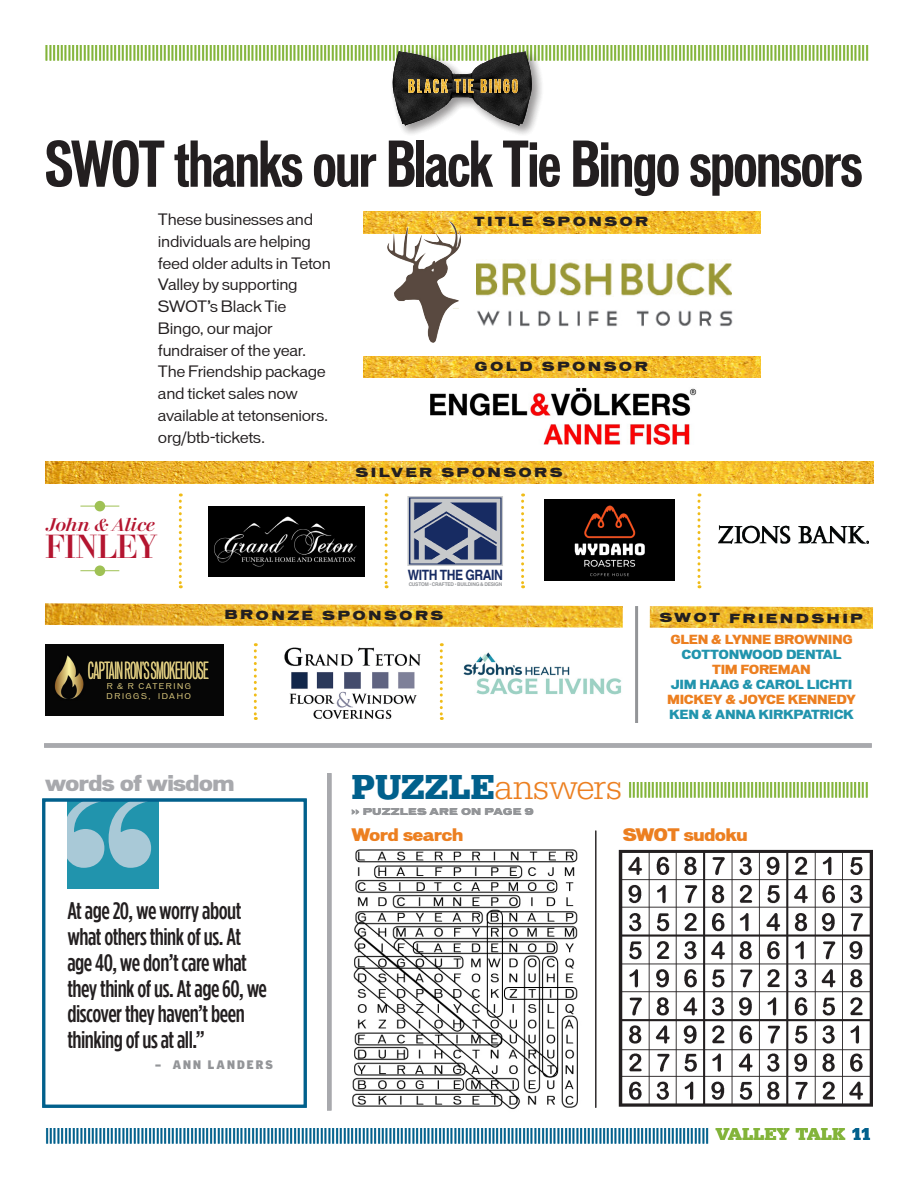
<style>
.page{position:relative;width:918px;height:1188px;background:#fff}
.page>*{position:absolute;margin:0;border:0;box-sizing:border-box;transform-origin:0 0}
.t1{font:900 228px "Bauer Bodoni BT";color:#a9c9d7}
.t2{font:60px "Vonnes Bold Semi Comp";letter-spacing:-.025em;color:#231f20}
.t3{font:600 33.3px "Tidewater Display";letter-spacing:-.02em;color:#b41530}
.t4{font:500 24px/25.8px "Gotham Condensed";letter-spacing:-.02em;color:#231f20}
.t5{font:22.5px "Vonnes Book Comp";letter-spacing:-.03em;color:#dfcc80;scale:.8 1}
.t6{font:900 21px "Vonnes";letter-spacing:-.05em;color:#a8a9ad}
.t7{font:italic 600 18.45px "Tidewater Display";letter-spacing:-.035em;color:#b41530;scale:1.18 1}
.t8{font:700 18px "Serifa BEFOP";color:#83b43a}
.t9{font:700 18px "Serifa BEFOP";color:#01608c}
.t10{font:900 16.5px "Vonnes";letter-spacing:-.045em;color:#ec7f20}
.t11{font:15px/21.8px "Vonnes";letter-spacing:-.02em;color:#231f20}
.t12{font:700 14.25px "Helvetica";letter-spacing:-.03em;color:#172b62;scale:.85 1}
.t13{font:12px "Vonnes X Bold Ex CAPS";letter-spacing:.195em;color:#231f20}
.t14{font:12px "Vonnes X Bold CAPS";letter-spacing:-.03em;color:#2194ad}
.t15{font:12px "Vonnes X Bold CAPS";letter-spacing:-.03em;color:#ec7f20}
.t16{font:900 12px "Griffith Gothic";letter-spacing:.17em;color:#939598}
.t17{font:9px "Vonnes X Bold Ex CAPS";letter-spacing:.005em;color:#939598}
.t18{font:7.65px/10.4px "Vonnes";letter-spacing:.195em;color:#dfcc80}
.t19{font:700 5.1px "Helvetica";letter-spacing:-.035em;color:#939598}
.s1{font-size:36px;color:#01608c}
.s2{font-weight:300;font-size:36px;color:#ec7f20}
.s3{color:#83b43a}
</style>
<div class="page">
<div style="left:68px;top:801px;width:91px;height:88px;background:#2194ad"></div>
<svg style="left:68px;top:803px;width:84px;height:65px"></svg>
<div style="left:327px;top:773px;width:5px;height:337px;background:#a8a9ad"></div>
<img style="left:623px;top:854px;width:246px;height:249px">
<div style="left:619px;top:850px;width:254px;height:257px;border:3px solid #231f20"></div>
<img style="left:352px;top:849px;width:226px;height:261px">
<div style="left:42px;top:798px;width:265px;height:310px;border:3px solid #01608c"></div>
<hr style="left:595px;top:831px;width:1px;height:277px;background:#231f20">
<div style="left:44px;top:743px;width:828px;height:5px;background:#a8a9ad"></div>
<img style="left:544px;top:500px;width:131px;height:80px">
<img style="left:208px;top:506px;width:157px;height:70px">
<img style="left:284px;top:647px;width:137px;height:72px">
<img style="left:463px;top:652px;width:159px;height:43px">
<img style="left:407px;top:496px;width:96px;height:70px">
<img style="left:719px;top:525px;width:150px;height:18px">
<div style="left:389px;top:48px;width:155px;height:89px;background:#231f20;opacity:.15"></div>
<svg style="left:409px;top:79px;width:109px;height:14px;background:#8f743a"></svg>
<img style="left:363px;top:211px;width:397px;height:22px">
<img style="left:430px;top:388px;width:267px;height:57px">
<img style="left:363px;top:356px;width:397px;height:22px">
<img style="left:45px;top:462px;width:828px;height:21px">
<img style="left:45px;top:603px;width:578px;height:25px">
<img style="left:650px;top:606px;width:223px;height:23px">
<img style="left:383px;top:221px;width:80px;height:122px">
<img style="left:476px;top:262px;width:136px;height:34px">
<img style="left:622px;top:262px;width:110px;height:34px">
<img style="left:477px;top:310px;width:256px;height:17px">
<div style="left:95px;top:501px;width:10px;height:10px;background:#9fc154;border-radius:50%"></div>
<hr style="left:80px;top:506px;width:39px;height:1px;background:#9fc154">
<div style="left:95px;top:565px;width:10px;height:11px;background:#9fc154;border-radius:50%"></div>
<hr style="left:80px;top:570px;width:39px;height:1px;background:#9fc154">
<div style="left:45px;top:644px;width:178px;height:72px;background:#060606"></div>
<img style="left:54px;top:655px;width:30px;height:44px">
<svg style="left:385px;top:494px;width:3px;height:94px"></svg>
<svg style="left:521px;top:494px;width:3px;height:94px"></svg>
<svg style="left:698px;top:494px;width:2px;height:94px"></svg>
<svg style="left:179px;top:494px;width:3px;height:94px"></svg>
<svg style="left:254px;top:643px;width:3px;height:77px"></svg>
<svg style="left:440px;top:643px;width:3px;height:77px"></svg>
<hr style="left:635px;top:606px;width:3px;height:117px;background:#939598">
<p class="t8" style="left:45px;top:41px;width:826px">||||||||||||||||||||||||||||||||||||||||||||||||||||||||||||||||||||||||||||||||||||||||||||||||||||||||||||||||||||||||||||||||||||||||||||||||||||||||||||||||||||||||||||||||||||||||||||||||||||||||||||||||||||||||</p>
<h2 class="t2" style="left:45px;top:129px;width:819px">SWOT thanks our Black Tie Bingo sponsors</h2>
<p class="t11" style="left:158px;top:209px;width:174px">These businesses and individuals are helping feed older adults in Teton<br>Valley by supporting<br>SWOT’s Black Tie<br>Bingo, our major fundraiser of the year.<br>The Friendship package and ticket sales now available at tetonseniors. org/btb-tickets.</p>
<p class="t13" style="left:474px;top:215px;width:176px">TITLE SPONSOR</p>
<p class="t13" style="left:474px;top:360px;width:175px">GOLD SPONSOR</p>
<p class="t7" style="left:47px;top:514px;width:94px">John &amp; Alice</p>
<h3 class="t3" style="left:45px;top:527px;width:114px">FINLEY</h3>
<p class="t5" style="left:88px;top:658px;width:153px">CAPTAIN RON’S SMOKEHOUSE</p>
<p class="t18" style="left:107px;top:681px;width:86px">R &amp; R CATERING<br>DRIGGS, IDAHO</p>
<p class="t13" style="left:356px;top:465px;width:208px">SILVER SPONSORS</p>
<p class="t12" style="left:408px;top:563px;width:114px">WITH THE GRAIN</p>
<p class="t19" style="left:409px;top:580px;width:95px">CUSTOM • CRAFTED • BUILDING &amp; DESIGN</p>
<p class="t13" style="left:225px;top:608px;width:220px">BRONZE SPONSORS</p>
<p class="t13" style="left:660px;top:611px;width:205px">SWOT FRIENDSHIP</p>
<p class="t15" style="left:670px;top:633px;width:184px">GLEN &amp; LYNNE BROWNING</p>
<p class="t14" style="left:682px;top:648px;width:161px">COTTONWOOD DENTAL</p>
<p class="t15" style="left:712px;top:663px;width:100px">TIM FOREMAN</p>
<p class="t14" style="left:671px;top:678px;width:183px">JIM HAAG &amp; CAROL LICHTI</p>
<p class="t15" style="left:667px;top:693px;width:190px">MICKEY &amp; JOYCE KENNEDY</p>
<p class="t14" style="left:669px;top:708px;width:186px">KEN &amp; ANNA KIRKPATRICK</p>
<p class="t6" style="left:45px;top:771px;width:191px">words of wisdom</p>
<h1 class="t1" style="left:52px;top:733px;width:111px">‘‘</h1>
<h3 class="t4" style="left:67px;top:897px;width:201px">At age 20, we worry about what others think of us. At age 40, we don’t care what they think of us. At age 60, we discover they haven’t been thinking of us at all.”</h3>
<p class="t16" style="left:155px;top:1057px;width:119px">– ANN LANDERS</p>
<p class="t8" style="left:352px;top:778px;width:519px"><span class="s1">PUZZLE</span><span class="s2">answers</span> |||||||||||||||||||||||||||||||||||||||||||||||||||||||||||||||</p>
<p class="t17" style="left:352px;top:807px;width:184px">&gt;&gt; PUZZLES ARE ON PAGE 9</p>
<p class="t10" style="left:352px;top:825px;width:114px">Word search</p>
<p class="t10" style="left:623px;top:825px;width:127px">SWOT sudoku</p>
<p class="t9" style="left:45px;top:1123px;width:828px">|||||||||||||||||||||||||||||||||||||||||||||||||||||||||||||||||||||||||||||||||||||||||||||||||||||||||||||||||||||||||||||||||||||||||||||||||||||||||||||||||||||||||||||| <span class="s3">VALLEY TALK</span> 11</p>
</div>
